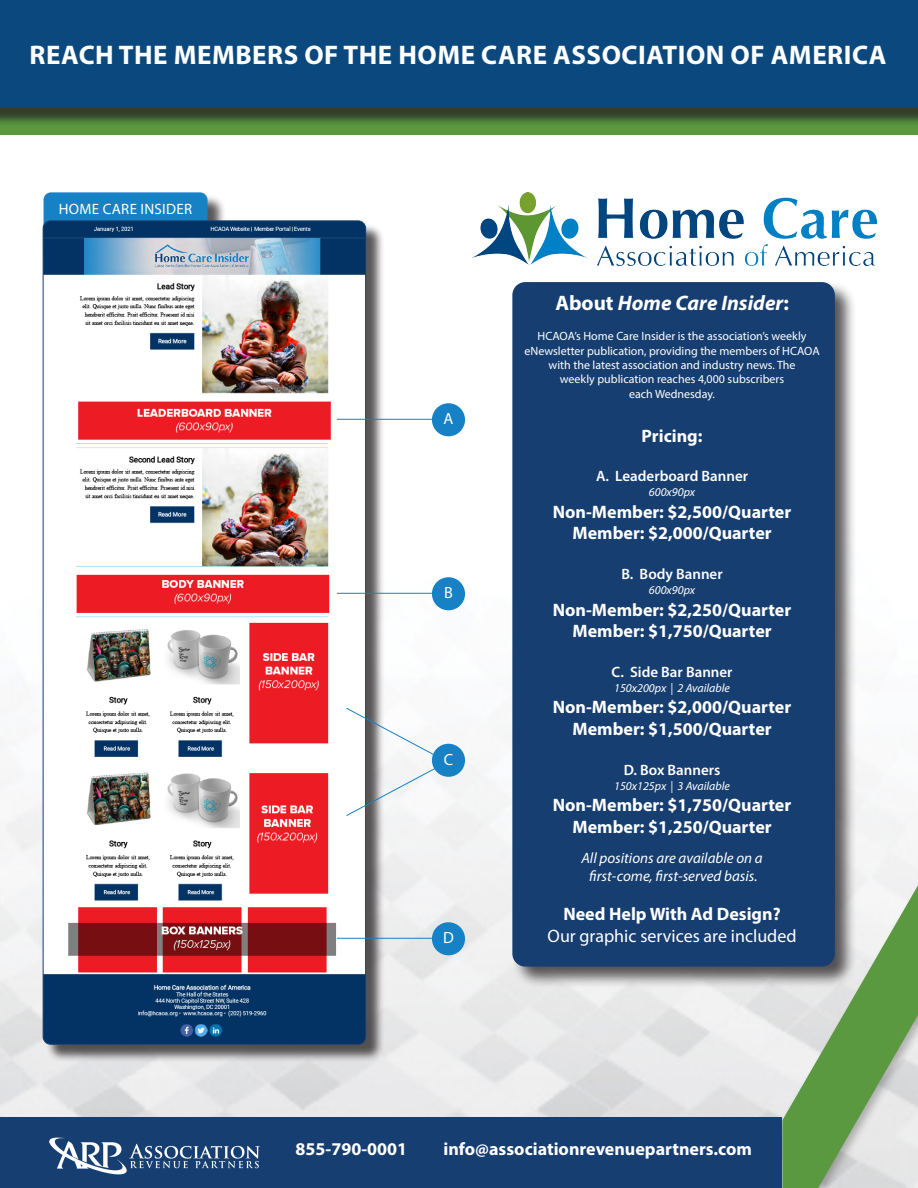
<style>
.page{position:relative;width:918px;height:1188px;background:#fff}
.page>*{position:absolute;margin:0;border:0;box-sizing:border-box;transform-origin:0 0}
.t1{font:700 27px "Myriad Pro";letter-spacing:.02em;color:#fff}
.t2{font:italic 700 21px "Myriad Pro";color:#fff}
.t3{font:700 18px "Myriad Pro";color:#fff}
.t4{font:18px "Myriad Pro";color:#fff}
.t5{font:16.2px "Myriad Pro";color:#fff}
.t6{font:600 15px "Myriad Pro";color:#fff}
.t7{font:italic 15px "Myriad Pro";color:#fff}
.t8{font:15px "Myriad Pro";letter-spacing:.02em;color:#fff}
.t9{font:12px/14.4px "Myriad Pro";color:#fff;text-align:center}
.t10{font:italic 12px "Myriad Pro";color:#fff}
.s1{font-style:normal}
</style>
<div class="page">
<img style="left:0;top:192px;width:917px;height:926px">
<div style="left:0;top:75px;width:918px;height:60px;background:#5b9941"></div>
<div style="left:0;top:2px;width:918px;height:125px;background:#231f20;opacity:.75"></div>
<div style="left:0;top:0;width:918px;height:108px;background:#0a487e"></div>
<div style="left:774px;top:869px;width:144px;height:319px;background:#231f20;opacity:.3"></div>
<svg style="left:783px;top:885px;width:135px;height:303px;background:#9fbe92"></svg>
<div style="left:0;top:1118px;width:782px;height:70px;background:#163e70"></div>
<img style="left:49px;top:1137px;width:211px;height:38px">
<div style="left:511px;top:281px;width:346px;height:707px;background:#231f20;opacity:.75"></div>
<div style="left:512px;top:282px;width:323px;height:685px;background:#163e70;border-radius:13px"></div>
<div style="left:46px;top:195px;width:180px;height:81px;background:#231f20;opacity:.75"></div>
<div style="left:44px;top:192px;width:164px;height:65px;background:#1681c4;border-radius:8px"></div>
<img style="left:471px;top:192px;width:406px;height:73px">
<div style="left:45px;top:223px;width:339px;height:840px;background:#231f20;opacity:.75"></div>
<img style="left:43px;top:221px;width:323px;height:823px">
<hr style="left:337px;top:419px;width:110px;height:1px;background:#1681c4">
<hr style="left:337px;top:593px;width:110px;height:1px;background:#1681c4">
<svg style="left:346px;top:707px;width:98px;height:110px"></svg>
<hr style="left:337px;top:938px;width:110px;height:1px;background:#1681c4">
<div style="left:432px;top:403px;width:33px;height:33px;background:#1681c4;border-radius:50%"></div>
<div style="left:432px;top:577px;width:33px;height:33px;background:#1681c4;border-radius:50%"></div>
<div style="left:432px;top:744px;width:33px;height:33px;background:#1681c4;border-radius:50%"></div>
<div style="left:432px;top:922px;width:33px;height:33px;background:#1681c4;border-radius:50%"></div>
<p class="t1" style="left:30px;top:38px;width:859px">REACH THE MEMBERS OF THE HOME CARE ASSOCIATION OF AMERICA</p>
<p class="t8" style="left:59px;top:200px;width:135px">HOME CARE INSIDER</p>
<p class="t5" style="left:444px;top:409px;width:11px">A</p>
<p class="t5" style="left:444px;top:583px;width:10px">B</p>
<p class="t5" style="left:444px;top:749px;width:11px">C</p>
<p class="t5" style="left:443px;top:928px;width:12px">D</p>
<p class="t2" style="left:555px;top:289px;width:235px"><span class="s1">About</span> Home Care Insider<span class="s1">:</span></p>
<p class="t9" style="left:524px;top:329px;width:297px">HCAOA’s Home Care Insider is the association’s weekly eNewsletter publication, providing the members of HCAOA with the latest association and industry news. The</p>
<p class="t9" style="left:560px;top:372px;width:226px">weekly publication reaches 4,000 subscribers</p>
<p class="t9" style="left:629px;top:387px;width:88px">each Wednesday.</p>
<p class="t3" style="left:642px;top:424px;width:62px">Pricing:</p>
<p class="t6" style="left:596px;top:467px;width:154px">A. Leaderboard Banner</p>
<p class="t10" style="left:649px;top:485px;width:48px">600x90px</p>
<p class="t3" style="left:553px;top:500px;width:240px">Non-Member: $2,500/Quarter</p>
<p class="t3" style="left:572px;top:522px;width:201px">Member: $2,000/Quarter</p>
<p class="t6" style="left:621px;top:564px;width:103px">B. Body Banner</p>
<p class="t10" style="left:649px;top:583px;width:48px">600x90px</p>
<p class="t3" style="left:553px;top:598px;width:240px">Non-Member: $2,250/Quarter</p>
<p class="t3" style="left:572px;top:619px;width:201px">Member: $1,750/Quarter</p>
<p class="t6" style="left:612px;top:662px;width:123px">C. Side Bar Banner</p>
<p class="t10" style="left:614px;top:680px;width:117px">150x200px | 2 Available</p>
<p class="t3" style="left:553px;top:696px;width:240px">Non-Member: $2,000/Quarter</p>
<p class="t3" style="left:572px;top:717px;width:201px">Member: $1,500/Quarter</p>
<p class="t6" style="left:624px;top:760px;width:98px">D. Box Banners</p>
<p class="t10" style="left:614px;top:778px;width:117px">150x125px | 3 Available</p>
<p class="t3" style="left:553px;top:793px;width:240px">Non-Member: $1,750/Quarter</p>
<p class="t3" style="left:572px;top:815px;width:201px">Member: $1,250/Quarter</p>
<p class="t7" style="left:581px;top:849px;width:183px">All positions are available on a</p>
<p class="t7" style="left:589px;top:867px;width:170px">first-come, first-served basis.</p>
<p class="t3" style="left:563px;top:903px;width:219px">Need Help With Ad Design?</p>
<p class="t4" style="left:548px;top:925px;width:251px">Our graphic services are included</p>
<p class="t3" style="left:296px;top:1138px;width:113px">855-790-0001</p>
<p class="t3" style="left:443px;top:1138px;width:310px">info@associationrevenuepartners.com</p>
</div>
